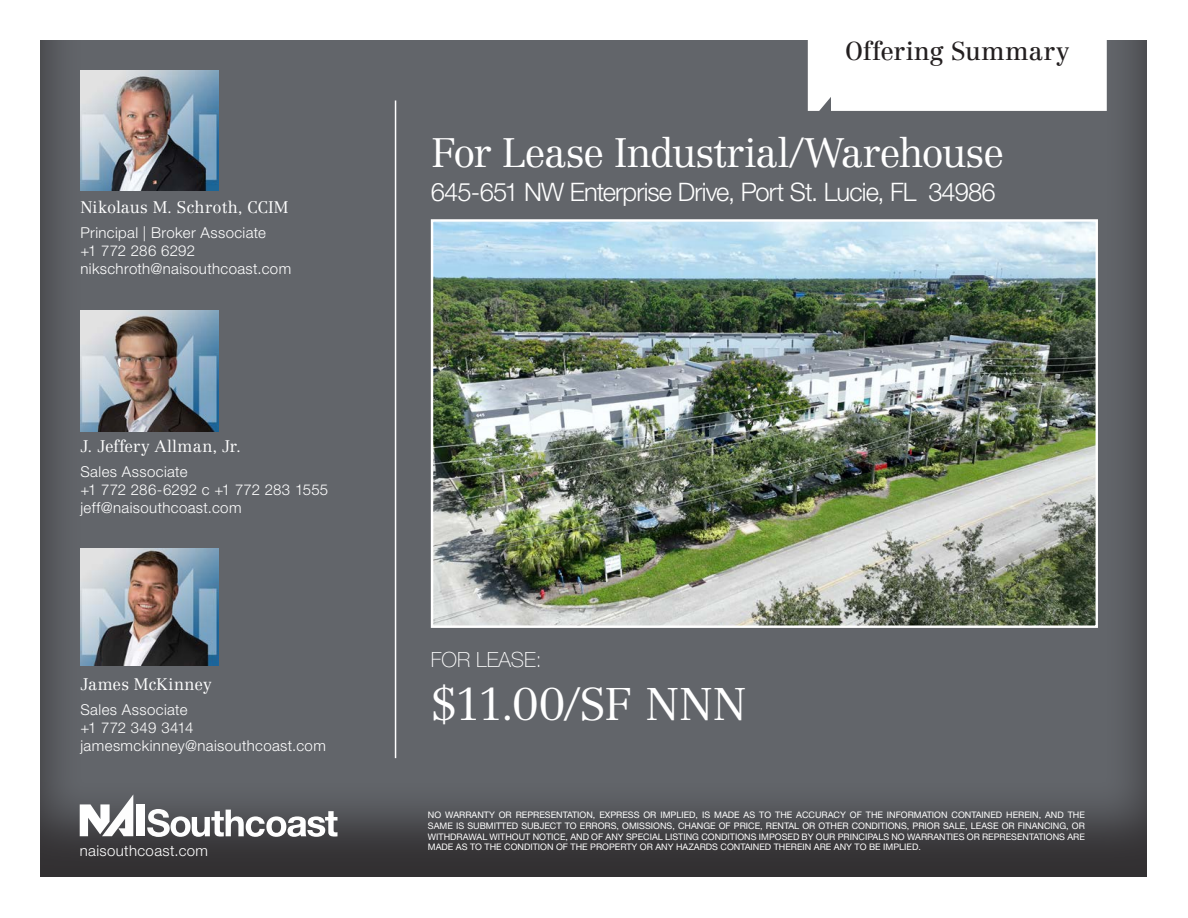
<style>
.page{position:relative;width:1188px;height:918px;background:#fff}
.page>*{position:absolute;margin:0;border:0;box-sizing:border-box;transform-origin:0 0}
.t1{font:300 45px "Centennial LT Std";color:#fff}
.t2{font:300 40.5px "Centennial LT Std";letter-spacing:-.03em;color:#fff}
.t3{font:300 25.5px "Helvetica Neue LT Std";letter-spacing:-.035em;color:#fff}
.t4{font:25.5px "Centennial LT Std";letter-spacing:.02em;color:#231f20}
.t5{font:100 21px "Helvetica Neue LT Std";color:#fff}
.t6{font:300 16.5px "Centennial LT Std";letter-spacing:.005em;color:#fff}
.t7{font:300 15px "Helvetica Neue LT Std";letter-spacing:.025em;color:#fff}
.t8{font:9px/10.9px "Helvetica Neue LT Std";color:#fff;text-align:justify}
</style>
<div class="page">
<div style="left:39px;top:39px;width:1110px;height:840px;background:#231f20;opacity:.75"></div>
<div style="left:136px;top:804px;width:9px;height:32px;background:#fff"></div>
<svg style="left:80px;top:794px;width:53px;height:42px"></svg>
<svg style="left:147px;top:809px;width:190px;height:28px"></svg>
<svg style="left:808px;top:39px;width:299px;height:72px"></svg>
<hr style="left:395px;top:100px;width:1px;height:658px;background:#fff">
<img style="left:80px;top:70px;width:139px;height:120px">
<img style="left:80px;top:311px;width:139px;height:120px">
<img style="left:80px;top:549px;width:139px;height:117px">
<img style="left:434px;top:222px;width:661px;height:403px">
<div style="left:431px;top:219px;width:667px;height:409px;border:2px solid #fff"></div>
<p class="t6" style="left:80px;top:198px;width:210px">Nikolaus M. Schroth, CCIM</p>
<p class="t7" style="left:80px;top:223px;width:187px">Principal | Broker Associate</p>
<p class="t7" style="left:80px;top:241px;width:116px">+1 772 286 6292</p>
<p class="t7" style="left:80px;top:259px;width:212px">nikschroth@naisouthcoast.com</p>
<p class="t6" style="left:80px;top:437px;width:162px">J. Jeffery Allman, Jr.</p>
<p class="t7" style="left:80px;top:463px;width:109px">Sales Associate</p>
<p class="t7" style="left:80px;top:481px;width:249px">+1 772 286-6292 c +1 772 283 1555</p>
<p class="t7" style="left:80px;top:499px;width:163px">jeff@naisouthcoast.com</p>
<p class="t6" style="left:80px;top:675px;width:133px">James McKinney</p>
<p class="t7" style="left:80px;top:700px;width:109px">Sales Associate</p>
<p class="t7" style="left:80px;top:718px;width:114px">+1 772 349 3414</p>
<p class="t7" style="left:80px;top:736px;width:247px">jamesmckinney@naisouthcoast.com</p>
<p class="t7" style="left:80px;top:841px;width:130px">naisouthcoast.com</p>
<p class="t4" style="left:845px;top:36px;width:226px">Offering Summary</p>
<p class="t2" style="left:431px;top:128px;width:575px">For Lease Industrial/Warehouse</p>
<p class="t3" style="left:431px;top:177px;width:566px">645-651 NW Enterprise Drive, Port St. Lucie, FL 34986</p>
<p class="t5" style="left:431px;top:647px;width:112px">FOR LEASE:</p>
<p class="t1" style="left:431px;top:678px;width:317px">$11.00/SF NNN</p>
<p class="t8" style="left:428px;top:809px;width:658px">NO WARRANTY OR REPRESENTATION, EXPRESS OR IMPLIED, IS MADE AS TO THE ACCURACY OF THE INFORMATION CONTAINED HEREIN, AND THE SAME IS SUBMITTED SUBJECT TO ERRORS, OMISSIONS, CHANGE OF PRICE, RENTAL OR OTHER CONDITIONS, PRIOR SALE, LEASE OR FINANCING, OR WITHDRAWAL WITHOUT NOTICE, AND OF ANY SPECIAL LISTING CONDITIONS IMPOSED BY OUR PRINCIPALS NO WARRANTIES OR REPRESENTATIONS ARE MADE AS TO THE CONDITION OF THE PROPERTY OR ANY HAZARDS CONTAINED THEREIN ARE ANY TO BE IMPLIED.</p>
</div>
